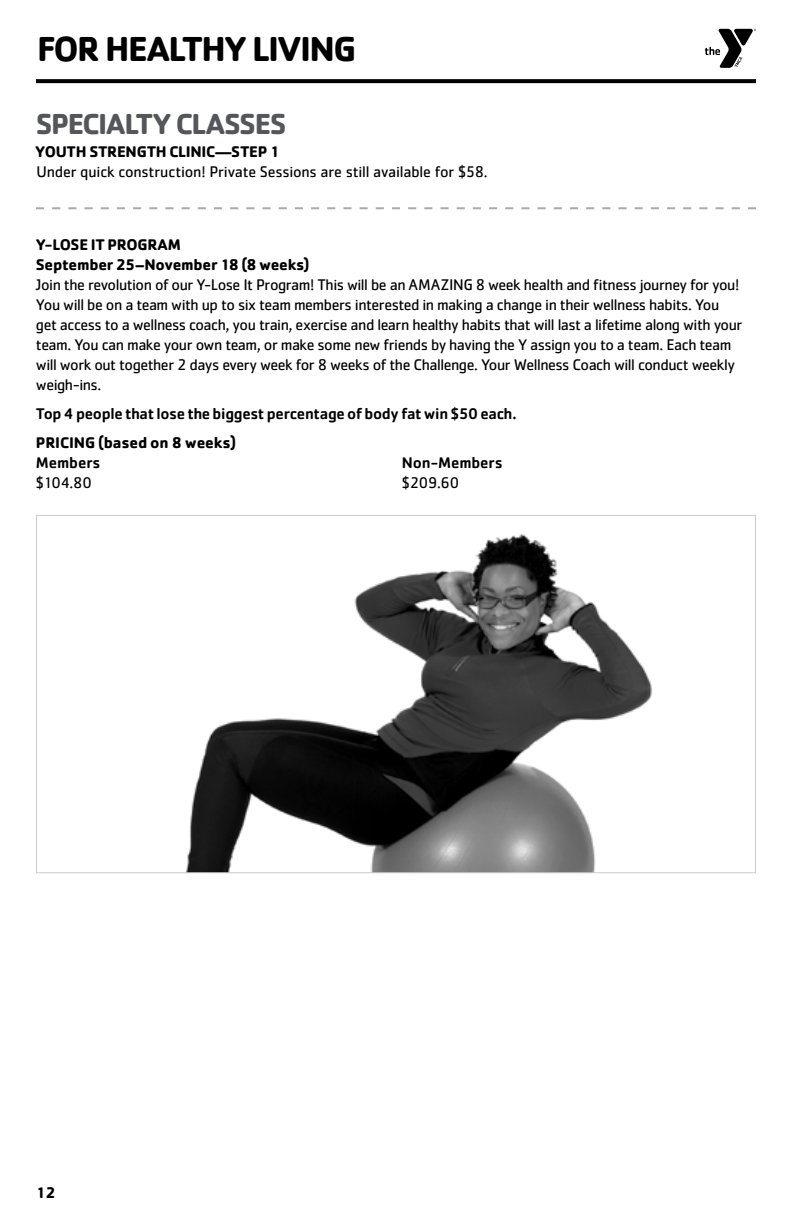
<style>
.page{position:relative;width:792px;height:1224px;background:#fff}
.page>*{position:absolute;margin:0;border:0;box-sizing:border-box;transform-origin:0 0}
.t1{font:700 36px "Cachet Std";letter-spacing:-.045em;color:#000}
.t2{font:700 30px "Cachet Std";letter-spacing:-.05em;color:#54565a}
.t3{font:16px/20px "Cachet Std";letter-spacing:-.03em;color:#000}
.t4{font:700 16px/20px "Cachet Std";letter-spacing:-.015em;color:#000}
.t5{font:500 16px "Cachet Std";letter-spacing:-.02em;color:#000}
.t6{font:16px "Cachet Std";letter-spacing:-.01em;color:#000}
</style>
<div class="page">
<svg style="left:705px;top:29px;width:51px;height:39px"></svg>
<svg style="left:36px;top:79px;width:720px;height:4px;background:#090909"></svg>
<img style="left:186px;top:534px;width:466px;height:337px">
<svg style="left:36px;top:207px;width:720px;height:2px"></svg>
<h1 class="t1" style="left:37px;top:25px;width:321px">FOR HEALTHY LIVING</h1>
<h2 class="t2" style="left:36px;top:104px;width:252px">SPECIALTY CLASSES</h2>
<p class="t4" style="left:35px;top:141px;width:246px">YOUTH STRENGTH CLINIC—STEP 1</p>
<p class="t6" style="left:36px;top:163px;width:453px">Under quick construction! Private Sessions are still available for $58.</p>
<p class="t4" style="left:36px;top:234px;width:275px">Y-LOSE IT PROGRAM<br>September 25–November 18 (8 weeks)</p>
<p class="t3" style="left:36px;top:274px;width:708px">Join the revolution of our Y-Lose It Program! This will be an AMAZING 8 week health and fitness journey for you!<br>You will be on a team with up to six team members interested in making a change in their wellness habits. You get access to a wellness coach, you train, exercise and learn healthy habits that will last a lifetime along with your team. You can make your own team, or make some new friends by having the Y assign you to a team. Each team will work out together 2 days every week for 8 weeks of the Challenge. Your Wellness Coach will conduct weekly weigh-ins.</p>
<p class="t5" style="left:36px;top:404px;width:483px">Top 4 people that lose the biggest percentage of body fat win $50 each.</p>
<p class="t4" style="left:36px;top:432px;width:202px">PRICING (based on 8 weeks)</p>
<p class="t5" style="left:36px;top:453px;width:66px">Members</p>
<p class="t3" style="left:36px;top:472px;width:57px">$104.80</p>
<p class="t5" style="left:402px;top:453px;width:102px">Non-Members</p>
<p class="t3" style="left:402px;top:472px;width:59px">$209.60</p>
<p class="t4" style="left:36px;top:1182px;width:22px">12</p>
</div>
